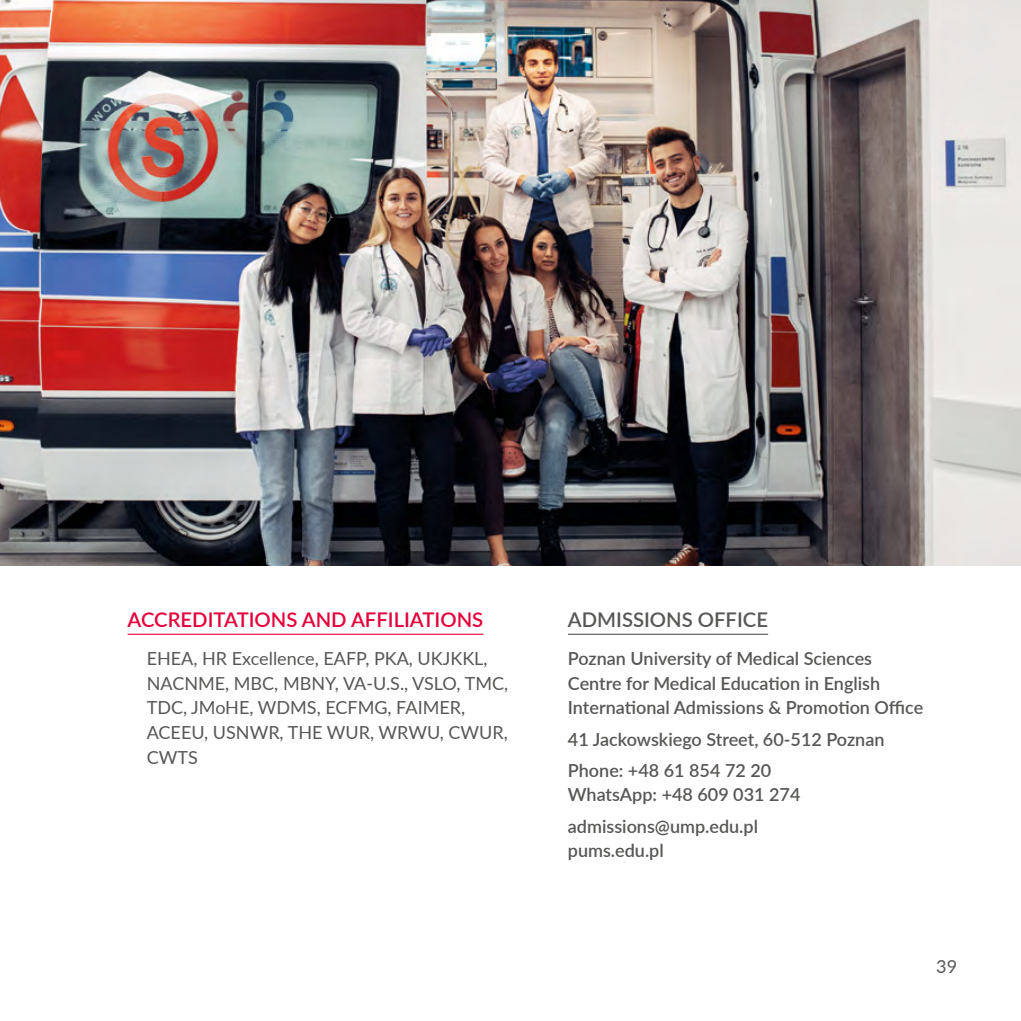
<style>
.page{position:relative;width:1021px;height:1021px;background:#fff}
.page>*{position:absolute;margin:0;border:0;box-sizing:border-box;transform-origin:0 0}
.opis_uczelni___tytuł{font:600 20.25px "Lato";color:#e4003a}
.opis_uczelni___konta{font:600 20.25px "Lato";color:#575756}
.opis_uczelni___konta-2{font:600 18px/24.8px "Lato";color:#575756}
.opis_uczelni___tekst{font:18px/24.8px "Lato";color:#575756}
</style>
<div class="page">
<img style="left:0;top:0;width:1020px;height:565px">
<hr style="left:568px;top:633px;width:200px;height:1px;background:#575756">
<hr style="left:128px;top:633px;width:355px;height:1px;background:#e4003a">
<p class="opis_uczelni___tytuł" style="left:128px;top:605px;width:357px">ACCREDITATIONS AND AFFILIATIONS</p>
<p class="opis_uczelni___tekst" style="left:147px;top:645px;width:363px">EHEA, HR Excellence, EAFP, PKA, UKJKKL,<br>NACNME, MBC, MBNY, VA-U.S., VSLO, TMC,<br>TDC, JMoHE, WDMS, ECFMG, FAIMER,<br>ACEEU, USNWR, THE WUR, WRWU, CWUR,<br>CWTS</p>
<p class="opis_uczelni___konta" style="left:568px;top:605px;width:201px">ADMISSIONS OFFICE</p>
<p class="opis_uczelni___konta-2" style="left:568px;top:645px;width:357px">Poznan University of Medical Sciences<br>Centre for Medical Education in English<br>International Admissions &amp; Promotion Office</p>
<p class="opis_uczelni___konta-2" style="left:568px;top:725px;width:318px">41 Jackowskiego Street, 60-512 Poznan</p>
<p class="opis_uczelni___konta-2" style="left:568px;top:757px;width:234px">Phone: +48 61 854 72 20<br>WhatsApp: +48 609 031 274</p>
<p class="opis_uczelni___konta-2" style="left:568px;top:812px;width:192px">admissions@ump.edu.pl pums.edu.pl</p>
<p class="opis_uczelni___tekst" style="left:936px;top:953px;width:22px">39</p>
</div>
